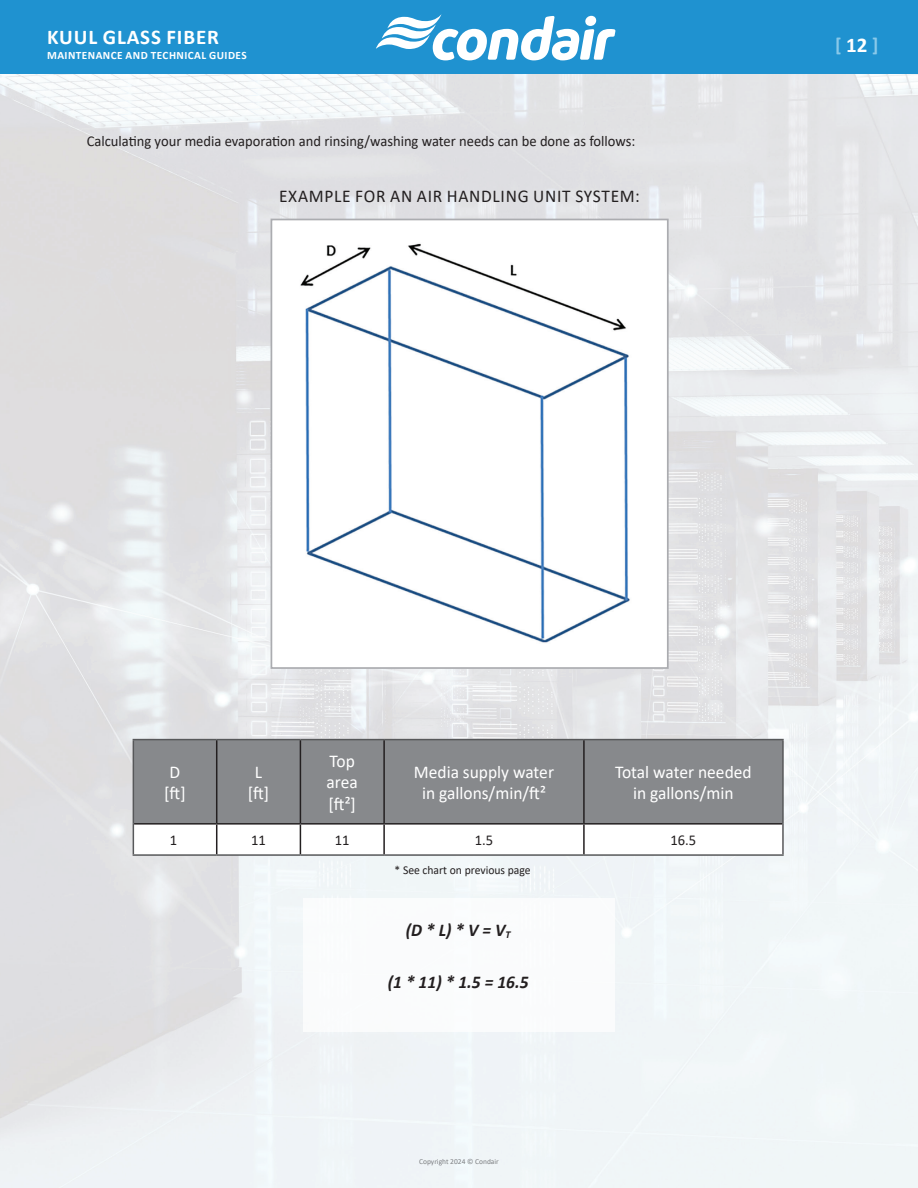
<style>
.page{position:relative;width:918px;height:1188px;background:#fff}
.page>*{position:absolute;margin:0;border:0;box-sizing:border-box;transform-origin:0 0}
.t1{font:700 21px "Calibri";letter-spacing:.04em;color:#fff}
.t2{font:700 19.5px "Calibri";color:#89c9ea}
.Body_text{font:18px/21.6px "Calibri";color:#fff;text-align:center}
.Body_text-2{font:18px "Calibri";letter-spacing:.04em;color:#231f20}
.Body_text-3{font:italic 700 18px "Calibri";color:#231f20}
.Body_text-4{font:15px "Calibri";color:#231f20}
.Body_text-5{font:12px "Calibri";color:#231f20}
.t3{font:700 11.25px "Calibri";letter-spacing:.04em;color:#fff}
.t4{font:7.5px "Calibri";color:#7d7f82}
.s1{font-size:21px;color:#fff}
</style>
<div class="page">
<img style="left:0;top:74px;width:918px;height:1114px">
<div style="left:0;top:0;width:918px;height:74px;background:#1f92d0"></div>
<svg style="left:916px;top:76px;width:2px;height:9px"></svg>
<svg style="left:376px;top:14px;width:240px;height:46px"></svg>
<div style="left:134px;top:740px;width:648px;height:83px;background:#87898c"></div>
<hr style="left:133px;top:739px;width:84px;height:1px;background:#57585a">
<hr style="left:133px;top:740px;width:1px;height:84px;background:#57585a">
<hr style="left:217px;top:739px;width:83px;height:1px;background:#57585a">
<hr style="left:300px;top:739px;width:84px;height:1px;background:#57585a">
<hr style="left:384px;top:739px;width:200px;height:1px;background:#57585a">
<hr style="left:584px;top:739px;width:200px;height:1px;background:#57585a">
<hr style="left:782px;top:740px;width:2px;height:84px;background:#57585a">
<hr style="left:782px;top:824px;width:2px;height:30px;background:#57585a">
<hr style="left:133px;top:854px;width:84px;height:2px;background:#57585a">
<hr style="left:217px;top:854px;width:83px;height:2px;background:#57585a">
<hr style="left:300px;top:854px;width:84px;height:2px;background:#57585a">
<hr style="left:384px;top:854px;width:200px;height:2px;background:#57585a">
<hr style="left:584px;top:854px;width:200px;height:2px;background:#57585a">
<hr style="left:216px;top:740px;width:1px;height:83px;background:#231f20">
<hr style="left:300px;top:740px;width:1px;height:83px;background:#231f20">
<hr style="left:383px;top:740px;width:2px;height:83px;background:#231f20">
<hr style="left:583px;top:740px;width:2px;height:83px;background:#231f20">
<hr style="left:134px;top:823px;width:83px;height:2px;background:#231f20">
<hr style="left:217px;top:823px;width:83px;height:2px;background:#231f20">
<hr style="left:300px;top:823px;width:84px;height:2px;background:#231f20">
<svg style="left:133px;top:824px;width:650px;height:31px"></svg>
<hr style="left:384px;top:823px;width:200px;height:2px;background:#231f20">
<hr style="left:383px;top:825px;width:2px;height:29px;background:#231f20">
<hr style="left:584px;top:823px;width:198px;height:2px;background:#231f20">
<hr style="left:583px;top:825px;width:2px;height:29px;background:#231f20">
<div style="left:303px;top:898px;width:312px;height:134px;background:#fff"></div>
<img style="left:274px;top:222px;width:392px;height:444px">
<div style="left:271px;top:219px;width:398px;height:450px;border:2px solid #abacb0"></div>
<h1 class="t1" style="left:47px;top:22px;width:173px">KUUL GLASS FIBER</h1>
<p class="t3" style="left:47px;top:48px;width:201px">MAINTENANCE AND TECHNICAL GUIDES</p>
<p class="Body_text-4" style="left:87px;top:131px;width:550px">Calculating your media evaporation and rinsing/washing water needs can be done as follows:</p>
<p class="Body_text-2" style="left:279px;top:184px;width:362px">EXAMPLE FOR AN AIR HANDLING UNIT SYSTEM:</p>
<h2 class="t2" style="left:835px;top:30px;width:45px">[<span class="s1">12</span>]</h2>
<p class="Body_text" style="left:164px;top:760px;width:23px;text-align:left">D [ft]</p>
<p class="Body_text" style="left:248px;top:760px;width:23px">L [ft]</p>
<p class="Body_text" style="left:327px;top:750px;width:33px;text-align:left">Top area [ft²]</p>
<p class="Body_text" style="left:414px;top:760px;width:142px">Media supply water in gallons/min/ft²</p>
<p class="Body_text" style="left:615px;top:760px;width:138px">Total water needed in gallons/min</p>
<p class="Body_text-4" style="left:170px;top:830px;width:9px">1</p>
<p class="Body_text-4" style="left:251px;top:830px;width:16px">11</p>
<p class="Body_text-4" style="left:335px;top:830px;width:16px">11</p>
<p class="Body_text-4" style="left:475px;top:830px;width:20px">1.5</p>
<p class="Body_text-4" style="left:671px;top:830px;width:27px">16.5</p>
<p class="Body_text-5" style="left:395px;top:862px;width:138px">* See chart on previous page</p>
<p class="Body_text-3" style="left:406px;top:917px;width:106px">(D * L) * V = V<sub>T</sub></p>
<p class="Body_text-3" style="left:388px;top:969px;width:142px">(1 * 11) * 1.5 = 16.5</p>
<p class="t4" style="left:419px;top:1156px;width:81px">Copyright 2024 © Condair</p>
</div>
